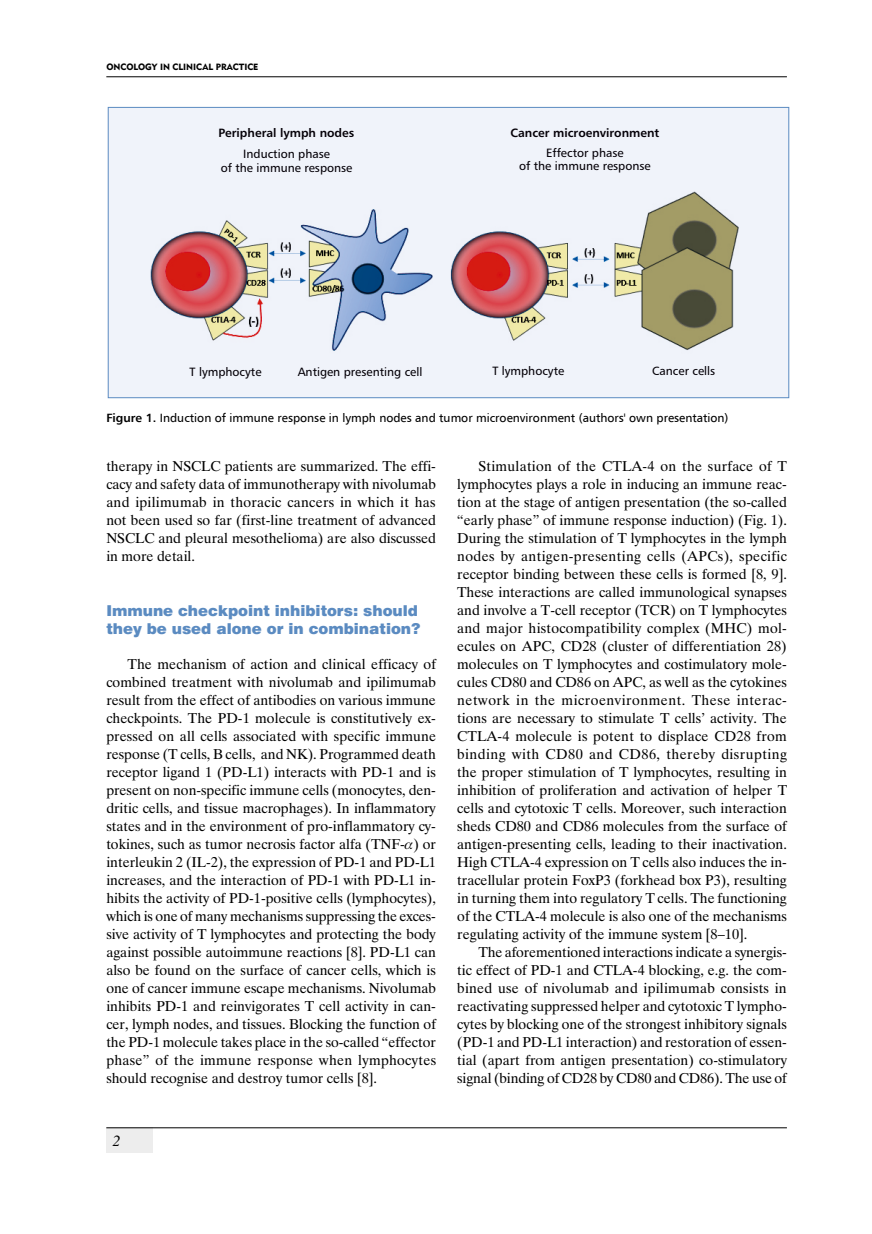
<style>
.page{position:relative;width:872px;height:1234px;background:#fff}
.page>*{position:absolute;margin:0;border:0;box-sizing:border-box;transform-origin:0 0}
.t1{font:15px/18px "Swis 721 Blk EU";color:#5b8bc1}
.t2{font:italic 15px "Time Ibis EE";color:#000}
.t3{font:14.25px/18px "Time Ibis EE";color:#000;text-align:justify}
.t4{font:12px/13.5px "Humnst 777 EU";color:#040007;text-align:center}
.t5{font:12px "Humnst 777 EU";color:#000}
.t6{font:700 12px "Humnst 777 EU";color:#040007}
.t7{font:9px "Geometric 415 Blk EU";color:#000}
.s1{font-family:"Swis 721 PL";font-size:8.7px;color:#fff}
.s2{font-weight:700}
</style>
<div class="page">
<div style="left:106px;top:1127px;width:47px;height:25px;background:#ededed"></div>
<hr style="left:106px;top:76px;width:681px;height:1px;background:#000">
<hr style="left:106px;top:1127px;width:681px;height:1px;background:#000">
<div style="left:108px;top:107px;width:680px;height:290px;background:#f0f3fa"></div>
<img style="left:150px;top:191px;width:589px;height:160px">
<p class="t7" style="left:106px;top:61px;width:238px">ONCOLOGY IN CLINICAL PRACTICE <span class="s1">2022, Vol. 18, No. 1</span></p>
<p class="t6" style="left:219px;top:125px;width:137px">Peripheral lymph nodes</p>
<p class="t6" style="left:510px;top:125px;width:150px">Cancer microenvironment</p>
<p class="t4" style="left:221px;top:147px;width:133px">Induction phase<br>of the immune response</p>
<p class="t4" style="left:519px;top:145px;width:133px">Effector phase<br>of the immune response</p>
<p class="t4" style="left:190px;top:365px;width:73px">T lymphocyte</p>
<p class="t4" style="left:298px;top:365px;width:126px">Antigen presenting cell</p>
<p class="t4" style="left:492px;top:364px;width:73px">T lymphocyte</p>
<p class="t4" style="left:652px;top:364px;width:64px">Cancer cells</p>
<p class="t5" style="left:106px;top:410px;width:623px"><span class="s2">Figure 1.</span> Induction of immune response in lymph nodes and tumor microenvironment (authors' own presentation)</p>
<p class="t3" style="left:106px;top:456px;width:331px">therapy in NSCLC patients are summarized. The effi&shy;cacy and safety data of immunotherapy with nivolumab and ipilimumab in thoracic cancers in which it has not been used so far (first-line treatment of advanced NSCLC and pleural mesothelioma) are also discussed in more detail.</p>
<p class="t1" style="left:106px;top:601px;width:316px">Immune checkpoint inhibitors: should they be used alone or in combination?</p>
<p class="t3" style="left:106px;top:654px;width:331px;text-indent:21px">The mechanism of action and clinical efficacy of combined treatment with nivolumab and ipilimumab result from the effect of antibodies on various immune checkpoints. The PD-1 molecule is constitutively ex&shy;pressed on all cells associated with specific immune response (T cells, B cells, and NK). Programmed death receptor ligand 1 (PD-L1) interacts with PD-1 and is present on non-specific immune cells (monocytes, den&shy;dritic cells, and tissue macrophages). In inflammatory states and in the environment of pro-inflammatory cy&shy;tokines, such as tumor necrosis factor alfa (TNF- ) or interleukin 2 (IL-2), the expression of PD-1 and PD-L1 increases, and the interaction of PD-1 with PD-L1 in&shy;hibits the activity of PD-1-positive cells (lymphocytes), which is one of many mechanisms suppressing the exces&shy;sive activity of T lymphocytes and protecting the body against possible autoimmune reactions [8]. PD-L1 can also be found on the surface of cancer cells, which is one of cancer immune escape mechanisms. Nivolumab inhibits PD-1 and reinvigorates T cell activity in can&shy;cer, lymph nodes, and tissues. Blocking the function of the PD-1 molecule takes place in the so-called “effector phase” of the immune response when lymphocytes should recognise and destroy tumor cells [8].</p>
<p class="t2" style="left:113px;top:1131px;width:9px">2</p>
<p class="t3" style="left:457px;top:456px;width:331px;text-indent:21px">Stimulation of the CTLA-4 on the surface of T lymphocytes plays a role in inducing an immune reac&shy;tion at the stage of antigen presentation (the so-called “early phase” of immune response induction) (Fig. 1).<br>During the stimulation of T lymphocytes in the lymph nodes by antigen-presenting cells (APCs), specific receptor binding between these cells is formed [8, 9].<br>These interactions are called immunological synapses and involve a T-cell receptor (TCR) on T lymphocytes and major histocompatibility complex (MHC) mol&shy;ecules on APC, CD28 (cluster of differentiation 28) molecules on T lymphocytes and costimulatory mole&shy;cules CD80 and CD86 on APC, as well as the cytokines network in the microenvironment. These interac&shy;tions are necessary to stimulate T cells’ activity. The CTLA-4 molecule is potent to displace CD28 from binding with CD80 and CD86, thereby disrupting the proper stimulation of T lymphocytes, resulting in inhibition of proliferation and activation of helper T cells and cytotoxic T cells. Moreover, such interaction sheds CD80 and CD86 molecules from the surface of antigen-presenting cells, leading to their inactivation.<br>High CTLA-4 expression on T cells also induces the in&shy;tracellular protein FoxP3 (forkhead box P3), resulting in turning them into regulatory T cells. The functioning of the CTLA-4 molecule is also one of the mechanisms regulating activity of the immune system [8–10].</p>
<p class="t3" style="left:457px;top:942px;width:331px;text-indent:21px">The aforementioned interactions indicate a synergis&shy;tic effect of PD-1 and CTLA-4 blocking, e.g. the com&shy;bined use of nivolumab and ipilimumab consists in reactivating suppressed helper and cytotoxic T lympho&shy;cytes by blocking one of the strongest inhibitory signals (PD-1 and PD-L1 interaction) and restoration of essen&shy;tial (apart from antigen presentation) co-stimulatory signal (binding of CD28 by CD80 and CD86). The use of</p>
</div>
